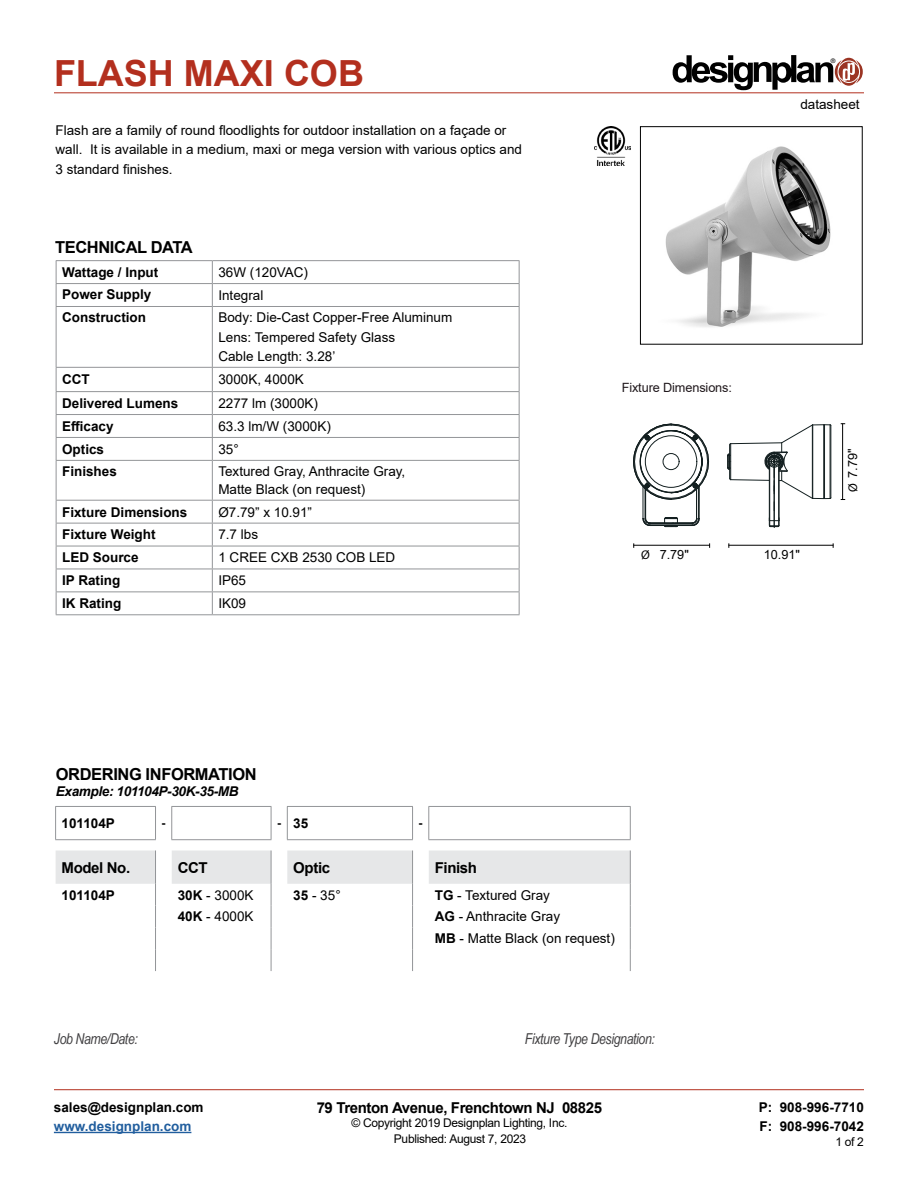
<style>
.page{position:relative;width:918px;height:1188px;background:#fff}
.page>*{position:absolute;margin:0;border:0;box-sizing:border-box;transform-origin:0 0}
.t1{font:700 36px "Arial";color:#b32f1e}
.t2{font:700 16.5px "Arial";letter-spacing:-.025em;color:#000}
.t3{font:700 15px "Arial";letter-spacing:-.025em;color:#000}
.t4{font:italic 15px "Arial Narrow";letter-spacing:-.025em;color:#414042}
.t5{font:13.5px/19.5px "Arial";color:#000}
.t6{font:700 13.5px/19.5px "Arial";color:#000}
.t7{font:italic 700 13.5px "Arial";letter-spacing:-.025em;color:#000}
.t8{font:700 13.5px "Arial";color:#215e9e}
.t9{font:12.75px "Arial";letter-spacing:-.01em;color:#20181c}
.t10{font:12.75px "Arial";color:#000}
.t11{font:12px "Arial";letter-spacing:-.025em;color:#000}
.t12{font:700 12px "Arial";color:#000}
.t13{font:6.3px "Helvetica";color:#000}
.s1{font-family:"Gotham"}
.s2{font-size:12px}
.s3{font-weight:700}
</style>
<div class="page">
<hr style="left:54px;top:93px;width:810px;height:1px;background:#b32f1e">
<hr style="left:54px;top:1089px;width:810px;height:1px;background:#b32f1e">
<hr style="left:54px;top:1132px;width:137px;height:1px;background:#215e9e">
<svg style="left:673px;top:55px;width:190px;height:35px"></svg>
<hr style="left:56px;top:306px;width:156px;height:1px;background:#939598">
<hr style="left:212px;top:306px;width:308px;height:1px;background:#939598">
<hr style="left:212px;top:307px;width:1px;height:60px;background:#939598">
<hr style="left:212px;top:461px;width:1px;height:39px;background:#939598">
<svg style="left:212px;top:501px;width:1px;height:113px"></svg>
<svg style="left:212px;top:261px;width:1px;height:45px"></svg>
<hr style="left:56px;top:307px;width:1px;height:60px;background:#939598">
<hr style="left:519px;top:307px;width:1px;height:60px;background:#939598">
<hr style="left:56px;top:460px;width:156px;height:1px;background:#939598">
<hr style="left:56px;top:461px;width:1px;height:39px;background:#939598">
<hr style="left:212px;top:460px;width:308px;height:1px;background:#939598">
<hr style="left:519px;top:461px;width:1px;height:39px;background:#939598">
<hr style="left:56px;top:500px;width:156px;height:1px;background:#939598">
<hr style="left:212px;top:500px;width:308px;height:1px;background:#939598">
<hr style="left:56px;top:523px;width:156px;height:1px;background:#939598">
<hr style="left:212px;top:523px;width:308px;height:1px;background:#939598">
<hr style="left:56px;top:546px;width:156px;height:1px;background:#939598">
<hr style="left:212px;top:546px;width:308px;height:1px;background:#939598">
<hr style="left:56px;top:569px;width:156px;height:1px;background:#939598">
<hr style="left:212px;top:569px;width:308px;height:1px;background:#939598">
<hr style="left:56px;top:591px;width:156px;height:1px;background:#939598">
<svg style="left:56px;top:501px;width:1px;height:113px"></svg>
<hr style="left:212px;top:591px;width:308px;height:1px;background:#939598">
<svg style="left:519px;top:501px;width:1px;height:113px"></svg>
<hr style="left:56px;top:614px;width:156px;height:1px;background:#939598">
<hr style="left:212px;top:614px;width:308px;height:1px;background:#939598">
<hr style="left:56px;top:260px;width:156px;height:1px;background:#939598">
<svg style="left:56px;top:261px;width:1px;height:45px"></svg>
<hr style="left:212px;top:260px;width:308px;height:1px;background:#939598">
<svg style="left:519px;top:261px;width:1px;height:45px"></svg>
<hr style="left:56px;top:283px;width:156px;height:1px;background:#939598">
<hr style="left:212px;top:283px;width:308px;height:1px;background:#939598">
<hr style="left:56px;top:367px;width:156px;height:1px;background:#939598">
<hr style="left:56px;top:437px;width:156px;height:1px;background:#939598">
<hr style="left:56px;top:391px;width:156px;height:1px;background:#939598">
<svg style="left:56px;top:368px;width:1px;height:92px"></svg>
<hr style="left:56px;top:414px;width:156px;height:1px;background:#939598">
<hr style="left:212px;top:367px;width:308px;height:1px;background:#939598">
<hr style="left:212px;top:391px;width:308px;height:1px;background:#939598">
<hr style="left:212px;top:414px;width:308px;height:1px;background:#939598">
<svg style="left:212px;top:368px;width:1px;height:92px"></svg>
<svg style="left:519px;top:368px;width:1px;height:92px"></svg>
<hr style="left:212px;top:437px;width:308px;height:1px;background:#939598">
<img style="left:665px;top:146px;width:166px;height:181px">
<div style="left:640px;top:126px;width:222px;height:218px;border:1px solid #000"></div>
<img style="left:594px;top:127px;width:37px;height:38px">
<hr style="left:428px;top:807px;width:1px;height:32px;background:#939598">
<svg style="left:56px;top:851px;width:575px;height:120px"></svg>
<hr style="left:630px;top:851px;width:1px;height:33px;background:#939598">
<hr style="left:428px;top:806px;width:203px;height:1px;background:#939598">
<hr style="left:630px;top:807px;width:1px;height:32px;background:#939598">
<hr style="left:428px;top:839px;width:203px;height:1px;background:#939598">
<hr style="left:55px;top:806px;width:101px;height:1px;background:#939598">
<hr style="left:55px;top:807px;width:1px;height:32px;background:#939598">
<hr style="left:155px;top:807px;width:1px;height:32px;background:#939598">
<hr style="left:287px;top:806px;width:126px;height:1px;background:#939598">
<hr style="left:287px;top:807px;width:1px;height:32px;background:#939598">
<hr style="left:412px;top:807px;width:1px;height:32px;background:#939598">
<hr style="left:55px;top:839px;width:101px;height:1px;background:#939598">
<hr style="left:287px;top:839px;width:126px;height:1px;background:#939598">
<hr style="left:171px;top:806px;width:100px;height:1px;background:#939598">
<hr style="left:171px;top:807px;width:1px;height:32px;background:#939598">
<hr style="left:271px;top:807px;width:1px;height:32px;background:#939598">
<hr style="left:171px;top:839px;width:100px;height:1px;background:#939598">
<hr style="left:831px;top:426px;width:1px;height:72px;background:#131f20">
<svg style="left:727px;top:424px;width:104px;height:104px"></svg>
<hr style="left:645px;top:489px;width:1px;height:30px;background:#131f20">
<hr style="left:643px;top:486px;width:1px;height:33px;background:#131f20">
<hr style="left:698px;top:487px;width:1px;height:32px;background:#131f20">
<hr style="left:696px;top:489px;width:1px;height:30px;background:#131f20">
<hr style="left:699px;top:486px;width:1px;height:33px;background:#131f20">
<svg style="left:643px;top:518px;width:57px;height:9px"></svg>
<svg style="left:633px;top:424px;width:77px;height:76px"></svg>
<hr style="left:633px;top:545px;width:77px;height:1px;background:#000">
<hr style="left:729px;top:545px;width:104px;height:1px;background:#000">
<hr style="left:842px;top:424px;width:1px;height:75px;background:#000">
<h1 class="t1" style="left:54px;top:48px;width:311px">FLASH MAXI COB</h1>
<p class="t13" style="left:831px;top:57px;width:6px">®</p>
<p class="t5" style="left:56px;top:120px;width:468px">Flash are a family of round floodlights for outdoor installation on a façade or wall. It is available in a medium, maxi or mega version with various optics and<br>3 standard finishes.</p>
<p class="t2" style="left:55px;top:235px;width:139px">TECHNICAL DATA</p>
<p class="t6" style="left:62px;top:263px;width:98px">Wattage / Input</p>
<p class="t5" style="left:218px;top:262px;width:91px">36W (120VAC)</p>
<p class="t6" style="left:62px;top:285px;width:91px">Power Supply</p>
<p class="t5" style="left:218px;top:285px;width:47px">Integral</p>
<p class="t6" style="left:62px;top:308px;width:85px">Construction</p>
<p class="t5" style="left:218px;top:308px;width:236px">Body: Die-Cast Copper-Free Aluminum<br>Lens: Tempered Safety Glass<br>Cable Length: 3.28’</p>
<p class="t6" style="left:62px;top:370px;width:29px">CCT</p>
<p class="t5" style="left:218px;top:370px;width:87px">3000K, 4000K</p>
<p class="t6" style="left:62px;top:394px;width:118px">Delivered Lumens</p>
<p class="t5" style="left:218px;top:393px;width:101px">2277 lm (3000K)</p>
<p class="t6" style="left:62px;top:417px;width:53px">Efficacy</p>
<p class="t5" style="left:218px;top:416px;width:114px">63.3 lm/W (3000K)</p>
<p class="t6" style="left:62px;top:439px;width:44px">Optics</p>
<p class="t5" style="left:218px;top:439px;width:22px">35°</p>
<p class="t6" style="left:62px;top:462px;width:56px">Finishes</p>
<p class="t5" style="left:218px;top:462px;width:189px;line-height:18px">Textured Gray, Anthracite Gray,<br>Matte Black (on request)</p>
<p class="t6" style="left:62px;top:502px;width:127px">Fixture Dimensions</p>
<p class="t5" style="left:218px;top:502px;width:95px">Ø7.79” x 10.91”</p>
<p class="t6" style="left:62px;top:525px;width:95px">Fixture Weight</p>
<p class="t5" style="left:218px;top:525px;width:41px">7.7 lbs</p>
<p class="t6" style="left:62px;top:548px;width:78px">LED Source</p>
<p class="t5" style="left:218px;top:548px;width:179px">1 CREE CXB 2530 COB LED</p>
<p class="t6" style="left:62px;top:571px;width:60px">IP Rating</p>
<p class="t5" style="left:218px;top:571px;width:29px">IP65</p>
<p class="t6" style="left:62px;top:594px;width:61px">IK Rating</p>
<p class="t5" style="left:218px;top:594px;width:29px">IK09</p>
<p class="t5" style="left:800px;top:95px;width:61px">datasheet</p>
<p class="t9" style="left:622px;top:378px;width:112px">Fixture Dimensions:</p>
<p class="t10" style="left:844px;top:492px;width:45px;rotate:-90deg"><span class="s1">Ø</span> 7.79"</p>
<p class="t10" style="left:641px;top:546px;width:49px"><span class="s1">Ø</span> 7.79"</p>
<p class="t10" style="left:764px;top:546px;width:38px">10.91"</p>
<p class="t2" style="left:56px;top:762px;width:202px">ORDERING INFORMATION</p>
<p class="t7" style="left:56px;top:782px;width:184px">Example: 101104P-30K-35-MB</p>
<p class="t6" style="left:62px;top:814px;width:55px">101104P</p>
<p class="t12" style="left:162px;top:815px;width:5px">-</p>
<p class="t6" style="left:277px;top:814px;width:33px"><span class="s2">-</span> 35</p>
<p class="t12" style="left:419px;top:815px;width:5px">-</p>
<p class="t3" style="left:62px;top:857px;width:70px">Model No.</p>
<p class="t3" style="left:178px;top:857px;width:32px">CCT</p>
<p class="t3" style="left:293px;top:857px;width:38px">Optic</p>
<p class="t3" style="left:435px;top:857px;width:44px">Finish</p>
<p class="t6" style="left:62px;top:885px;width:55px">101104P</p>
<p class="t5" style="left:178px;top:885px;width:77px"><span class="s3">30K</span> - 3000K</p>
<p class="t5" style="left:293px;top:885px;width:49px"><span class="s3">35</span> - 35°</p>
<p class="t5" style="left:435px;top:885px;width:117px"><span class="s3">TG</span> - Textured Gray</p>
<p class="t5" style="left:178px;top:907px;width:77px"><span class="s3">40K</span> - 4000K</p>
<p class="t5" style="left:435px;top:906px;width:182px;line-height:21.9px"><span class="s3">AG</span> - Anthracite Gray<br><span class="s3">MB</span> - Matte Black (on request)</p>
<p class="t4" style="left:54px;top:1028px;width:85px">Job Name/Date:</p>
<p class="t4" style="left:525px;top:1029px;width:132px">Fixture Type Designation:</p>
<p class="t6" style="left:54px;top:1097px;width:151px">sales@designplan.com</p>
<p class="t8" style="left:54px;top:1117px;width:139px">www.designplan.com</p>
<p class="t3" style="left:317px;top:1097px;width:287px">79 Trenton Avenue, Frenchtown NJ 08825</p>
<p class="t11" style="left:351px;top:1115px;width:217px">© Copyright 2019 Designplan Lighting, Inc.</p>
<p class="t6" style="left:759px;top:1097px;width:107px">P: 908-996-7710<br>F: 908-996-7042</p>
<p class="t11" style="left:394px;top:1130px;width:134px">Published: August 7, 2023</p>
<p class="t11" style="left:835px;top:1133px;width:30px">1 of 2</p>
</div>
